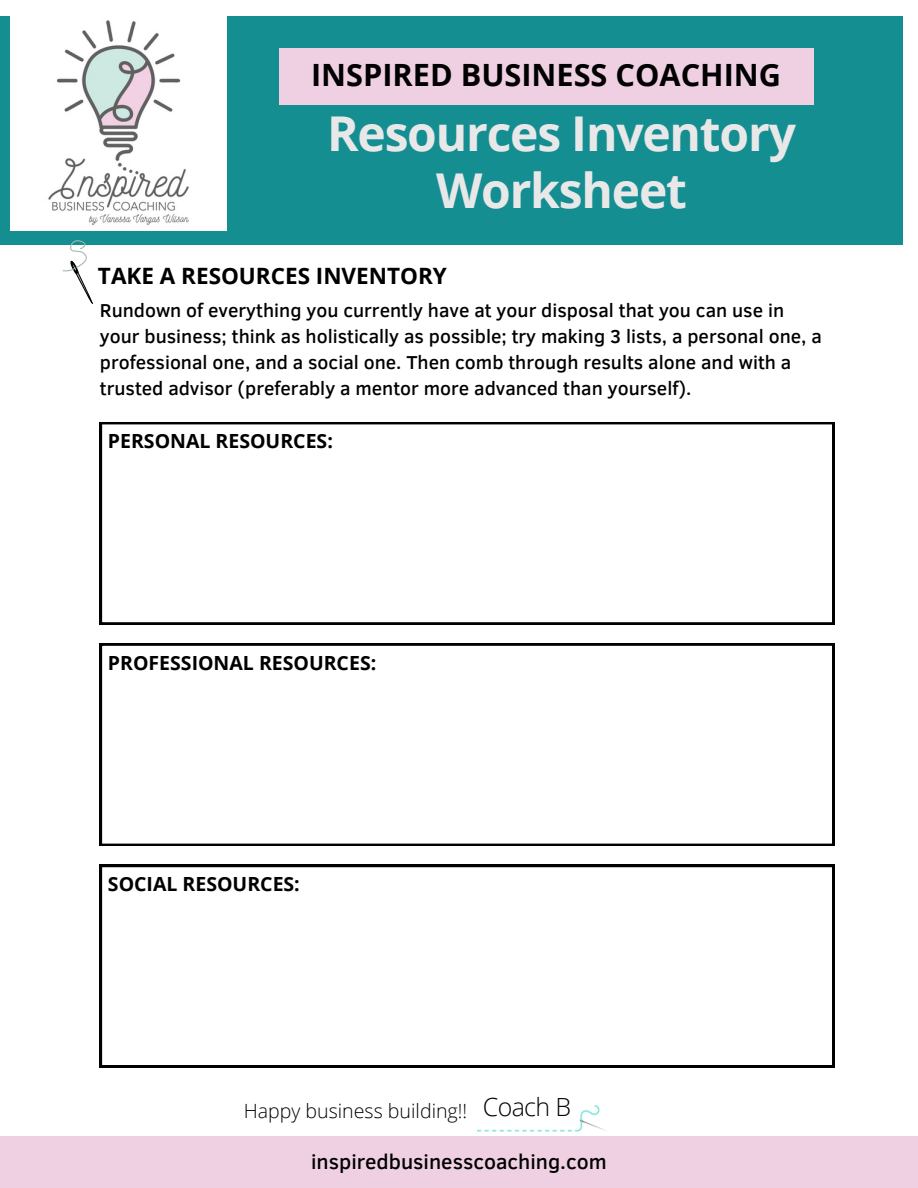
<style>
.page{position:relative;width:918px;height:1188px;background:#fff}
.page>*{position:absolute;margin:0;border:0;box-sizing:border-box;transform-origin:0 0}
.t1{font:700 48px/57.3px "Open Sans";letter-spacing:-.025em;color:#e9e8e9;text-align:center}
.t2{font:700 30.75px "Open Sans";color:#000}
.t3{font:300 25.05px "Open Sans";letter-spacing:-.025em;color:#000}
.t4{font:700 22.5px "Open Sans";color:#000}
.t5{font:500 21px "Clear Sans";color:#000}
.t6{font:300 19.65px "Open Sans";color:#000}
.t7{font:700 19.5px "Open Sans";color:#000}
.t8{font:500 19.2px/25.8px "Clear Sans";color:#000}
</style>
<div class="page">
<div style="left:0;top:1137px;width:918px;height:51px;background:#efd0e2"></div>
<div style="left:0;top:17px;width:903px;height:228px;background:#158e92"></div>
<div style="left:279px;top:48px;width:534px;height:56px;background:#efd0e2"></div>
<img style="left:478px;top:1106px;width:127px;height:25px">
<svg style="left:62px;top:240px;width:31px;height:64px"></svg>
<svg style="left:100px;top:422px;width:734px;height:202px"></svg>
<svg style="left:100px;top:644px;width:734px;height:202px"></svg>
<svg style="left:100px;top:865px;width:734px;height:202px"></svg>
<img style="left:10px;top:17px;width:216px;height:214px">
<p class="t2" style="left:311px;top:53px;width:471px">INSPIRED BUSINESS COACHING</p>
<h5 class="t1" style="left:327px;top:103px;width:470px">Resources Inventory<br>Worksheet</h5>
<p class="t4" style="left:98px;top:260px;width:350px">TAKE A RESOURCES INVENTORY</p>
<p class="t8" style="left:100px;top:296px;width:723px">Rundown of everything you currently have at your disposal that you can use in your business; think as holistically as possible; try making 3 lists, a personal one, a professional one, and a social one. Then comb through results alone and with a trusted advisor (preferably a mentor more advanced than yourself).</p>
<h3 class="t7" style="left:108px;top:428px;width:226px">PERSONAL RESOURCES:</h3>
<h6 class="t7" style="left:108px;top:649px;width:270px">PROFESSIONAL RESOURCES:</h6>
<h5 class="t7" style="left:108px;top:870px;width:193px">SOCIAL RESOURCES:</h5>
<h1 class="t6" style="left:244px;top:1097px;width:225px">Happy business building!!</h1>
<h2 class="t3" style="left:483px;top:1089px;width:90px">Coach B</h2>
<h4 class="t5" style="left:311px;top:1146px;width:297px">inspiredbusinesscoaching.com</h4>
</div>
